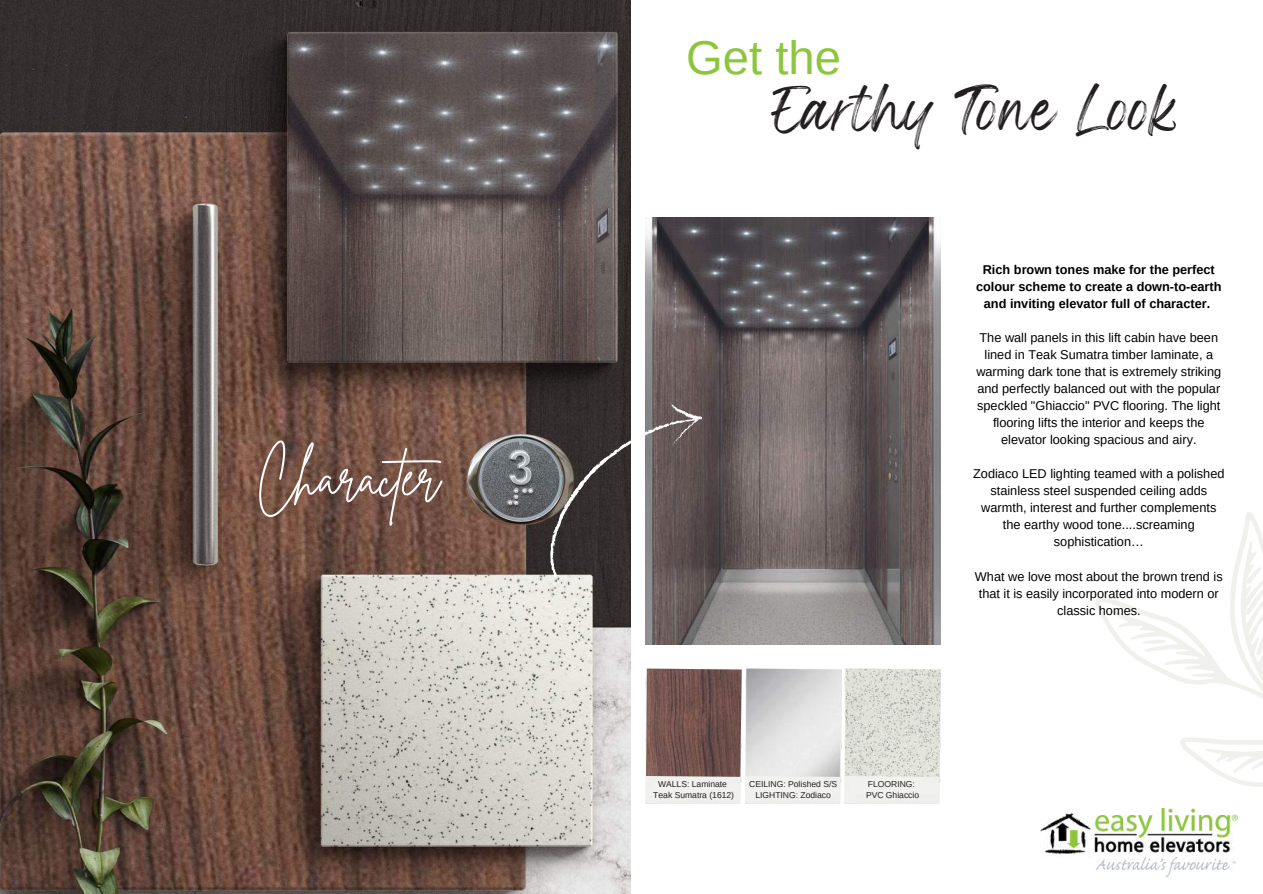
<style>
.page{position:relative;width:1263px;height:894px;background:#fff}
.page>*{position:absolute;margin:0;border:0;box-sizing:border-box;transform-origin:0 0}
.t1{font:52.95px "Brittany Signature";color:#fff}
.t2{font:47.25px "Arimo";color:#8cc63e}
.t3{font:35.1px "Wonderful Branding";color:#231f20}
.t4{font:12.75px/17px "Arimo";color:#000;text-align:center}
.t5{font:700 12.75px/17px "Arimo";color:#000;text-align:center}
.t6{font:8.55px/11.4px "Arimo";color:#231f20;text-align:center}
</style>
<div class="page">
<img style="left:0;top:0;width:631px;height:893px">
<img style="left:646px;top:218px;width:294px;height:426px">
<img style="left:745px;top:668px;width:96px;height:108px">
<div style="left:845px;top:776px;width:95px;height:27px;background:#f1f1ef"></div>
<img style="left:845px;top:668px;width:95px;height:108px">
<svg style="left:528px;top:380px;width:175px;height:217px;background:#645d5d"></svg>
<svg style="left:1095px;top:512px;width:168px;height:308px"></svg>
<svg style="left:1257px;top:620px;width:6px;height:35px"></svg>
<svg style="left:1143px;top:639px;width:23px;height:4px"></svg>
<svg style="left:1251px;top:758px;width:12px;height:11px"></svg>
<div style="left:646px;top:776px;width:96px;height:27px;background:#f1f1ef"></div>
<img style="left:646px;top:668px;width:96px;height:108px">
<img style="left:1040px;top:808px;width:197px;height:69px">
<h1 class="t1" style="left:257px;top:442px;width:200px">Character</h1>
<h2 class="t2" style="left:686px;top:31px;width:156px">Get the</h2>
<h3 class="t3" style="left:777px;top:101px;width:406px">Earthy Tone Look</h3>
<p class="t5" style="left:976px;top:261px;width:247px">Rich brown tones make for the perfect colour scheme to create a down-to-earth and inviting elevator full of character.</p>
<p class="t4" style="left:976px;top:329px;width:246px">The wall panels in this lift cabin have been lined in Teak Sumatra timber laminate, a warming dark tone that is extremely striking and perfectly balanced out with the popular speckled "Ghiaccio" PVC flooring. The light flooring lifts the interior and keeps the elevator looking spacious and airy.</p>
<p class="t4" style="left:973px;top:465px;width:253px">Zodiaco LED lighting teamed with a polished stainless steel suspended ceiling adds warmth, interest and further complements the earthy wood tone....screaming sophistication…</p>
<p class="t4" style="left:975px;top:567px;width:249px">What we love most about the brown trend is that it is easily incorporated into modern or classic homes.</p>
<p class="t6" style="left:653px;top:778px;width:82px">WALLS: Laminate<br>Teak Sumatra (1612)</p>
<p class="t6" style="left:749px;top:778px;width:89px">CEILING: Polished S/S<br>LIGHTING: Zodiaco</p>
<p class="t6" style="left:866px;top:778px;width:55px;text-align:left">FLOORING:<br>PVC Ghiaccio</p>
</div>
